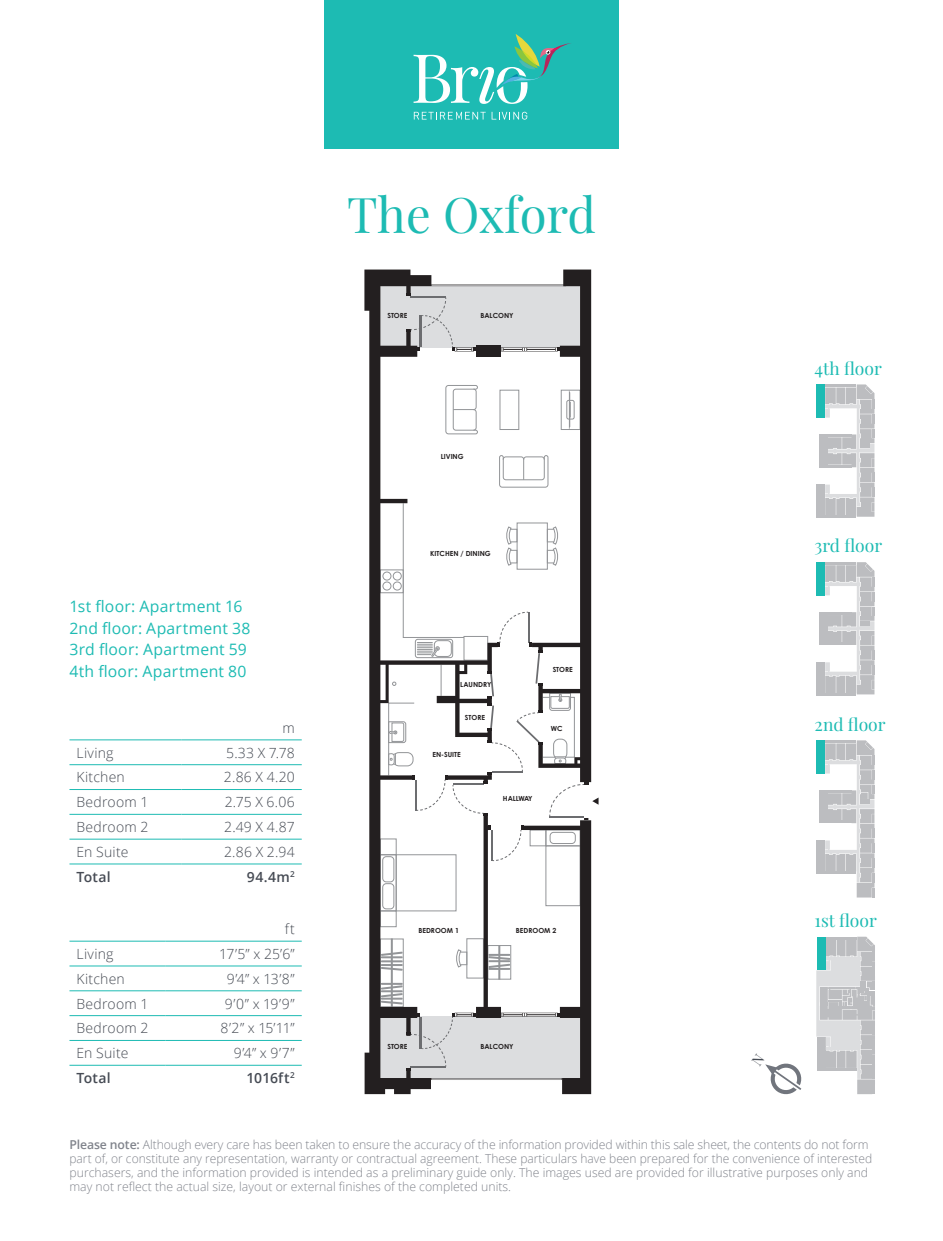
<style>
.page{position:relative;width:943px;height:1241px;background:#fff}
.page>*{position:absolute;margin:0;border:0;box-sizing:border-box;transform-origin:0 0}
.t1{font:49px "Playfair Display";letter-spacing:-.005em;color:#1dbbb3}
.t2{font:17.5px "Playfair Display";color:#1dbbb3}
.t3{font:15.75px/21.7px "Open Sans";letter-spacing:.015em;color:#1dbbb3}
.t4{font:300 14px "Open Sans";letter-spacing:.015em;color:#464b54}
.t5{font:600 14px "Open Sans";letter-spacing:.015em;color:#464b54}
.t6{font:300 12.25px/14px "Open Sans";color:#81848c}
.t7{font:700 7px "Century Gothic";color:#231f20}
.t8{font:700 7px "Century Gothic";letter-spacing:-.045em;color:#231f20}
.s1{font-weight:600}
</style>
<div class="page">
<div style="left:324px;top:0;width:294px;height:149px;background:#1dbbb3"></div>
<svg style="left:414px;top:112px;width:71px;height:7px"></svg>
<svg style="left:491px;top:112px;width:36px;height:8px"></svg>
<svg style="left:413px;top:34px;width:158px;height:70px"></svg>
<svg style="left:816px;top:562px;width:58px;height:134px"></svg>
<svg style="left:816px;top:384px;width:58px;height:134px"></svg>
<svg style="left:816px;top:740px;width:58px;height:157px"></svg>
<svg style="left:816px;top:936px;width:59px;height:157px;background:#cad0d2"></svg>
<hr style="left:69px;top:940px;width:96px;height:1px;background:#1dbbb3">
<hr style="left:165px;top:940px;width:137px;height:1px;background:#1dbbb3">
<hr style="left:69px;top:965px;width:96px;height:1px;background:#1dbbb3">
<hr style="left:165px;top:965px;width:137px;height:1px;background:#1dbbb3">
<hr style="left:69px;top:990px;width:96px;height:1px;background:#1dbbb3">
<hr style="left:165px;top:990px;width:137px;height:1px;background:#1dbbb3">
<hr style="left:69px;top:1015px;width:96px;height:1px;background:#1dbbb3">
<hr style="left:165px;top:1015px;width:137px;height:1px;background:#1dbbb3">
<hr style="left:69px;top:1039px;width:96px;height:1px;background:#1dbbb3">
<hr style="left:165px;top:1039px;width:137px;height:1px;background:#1dbbb3">
<hr style="left:69px;top:1064px;width:96px;height:1px;background:#1dbbb3">
<hr style="left:165px;top:1064px;width:137px;height:1px;background:#1dbbb3">
<hr style="left:69px;top:739px;width:113px;height:1px;background:#1dbbb3">
<hr style="left:182px;top:739px;width:120px;height:1px;background:#1dbbb3">
<hr style="left:69px;top:764px;width:113px;height:1px;background:#1dbbb3">
<hr style="left:182px;top:764px;width:120px;height:1px;background:#1dbbb3">
<hr style="left:69px;top:789px;width:113px;height:1px;background:#1dbbb3">
<hr style="left:182px;top:789px;width:120px;height:1px;background:#1dbbb3">
<hr style="left:69px;top:813px;width:113px;height:1px;background:#1dbbb3">
<hr style="left:182px;top:813px;width:120px;height:1px;background:#1dbbb3">
<hr style="left:69px;top:838px;width:113px;height:1px;background:#1dbbb3">
<hr style="left:182px;top:838px;width:120px;height:1px;background:#1dbbb3">
<hr style="left:69px;top:863px;width:113px;height:1px;background:#1dbbb3">
<hr style="left:182px;top:863px;width:120px;height:1px;background:#1dbbb3">
<svg style="left:364px;top:269px;width:17px;height:824px;fill:#231f20"></svg>
<svg style="left:381px;top:269px;width:217px;height:824px"></svg>
<svg style="left:765px;top:1063px;width:37px;height:32px"></svg>
<h1 class="t1" style="left:347px;top:184px;width:250px">The Oxford</h1>
<p class="t3" style="left:69px;top:595px;width:182px">1st floor: Apartment 16<br>2nd floor: Apartment 38<br>3rd floor: Apartment 59<br>4th floor: Apartment 80</p>
<p class="t4" style="left:282px;top:718px;width:14px">m</p>
<p class="t4" style="left:76px;top:742px;width:39px">Living</p>
<p class="t4" style="left:226px;top:742px;width:70px">5.33 X 7.78</p>
<p class="t4" style="left:76px;top:767px;width:50px">Kitchen</p>
<p class="t4" style="left:224px;top:767px;width:72px">2.86 X 4.20</p>
<p class="t4" style="left:76px;top:792px;width:73px">Bedroom 1</p>
<p class="t4" style="left:225px;top:792px;width:72px">2.75 X 6.06</p>
<p class="t4" style="left:76px;top:817px;width:73px">Bedroom 2</p>
<p class="t4" style="left:224px;top:817px;width:72px">2.49 X 4.87</p>
<p class="t4" style="left:76px;top:842px;width:53px">En Suite</p>
<p class="t4" style="left:224px;top:842px;width:72px">2.86 X 2.94</p>
<p class="t5" style="left:76px;top:866px;width:36px">Total</p>
<p class="t5" style="left:247px;top:866px;width:49px">94.4m<sup>2</sup></p>
<p class="t4" style="left:285px;top:919px;width:11px">ft</p>
<p class="t4" style="left:76px;top:944px;width:39px">Living</p>
<p class="t4" style="left:219px;top:944px;width:77px">17’5” x 25’6”</p>
<p class="t4" style="left:76px;top:968px;width:50px">Kitchen</p>
<p class="t4" style="left:227px;top:968px;width:70px">9’4” x 13’8”</p>
<p class="t4" style="left:76px;top:993px;width:73px">Bedroom 1</p>
<p class="t4" style="left:225px;top:993px;width:71px">9’0” x 19’9”</p>
<p class="t4" style="left:76px;top:1018px;width:73px">Bedroom 2</p>
<p class="t4" style="left:220px;top:1018px;width:76px">8’2” x 15’11”</p>
<p class="t4" style="left:76px;top:1043px;width:53px">En Suite</p>
<p class="t4" style="left:234px;top:1043px;width:63px">9’4” x 9’7”</p>
<p class="t5" style="left:76px;top:1068px;width:36px">Total</p>
<p class="t5" style="left:246px;top:1068px;width:50px">1016ft<sup>2</sup></p>
<p class="t7" style="left:387px;top:311px;width:22px">STORE</p>
<p class="t7" style="left:480px;top:311px;width:35px">BALCONY</p>
<p class="t7" style="left:441px;top:452px;width:24px">LIVING</p>
<p class="t7" style="left:430px;top:549px;width:62px">KITCHEN / DINING</p>
<p class="t7" style="left:460px;top:679px;width:33px">LAUNDRY</p>
<p class="t7" style="left:465px;top:713px;width:22px">STORE</p>
<p class="t7" style="left:432px;top:749px;width:30px">EN-SUITE</p>
<p class="t8" style="left:503px;top:794px;width:31px">HALLWAY</p>
<p class="t7" style="left:552px;top:665px;width:22px">STORE</p>
<p class="t7" style="left:551px;top:724px;width:13px">WC</p>
<p class="t7" style="left:418px;top:925px;width:42px">BEDROOM 1</p>
<p class="t7" style="left:516px;top:926px;width:42px">BEDROOM 2</p>
<p class="t7" style="left:387px;top:1042px;width:22px">STORE</p>
<p class="t7" style="left:480px;top:1042px;width:35px">BALCONY</p>
<h2 class="t2" style="left:814px;top:357px;width:69px">4th floor</h2>
<h2 class="t2" style="left:814px;top:535px;width:69px">3rd floor</h2>
<h2 class="t2" style="left:814px;top:713px;width:73px">2nd floor</h2>
<h2 class="t2" style="left:814px;top:909px;width:64px">1st floor</h2>
<p class="t6" style="left:69px;top:1137px;width:804px"><span class="s1">Please note:</span> Although every care has been taken to ensure the accuracy of the information provided within this sale sheet, the contents do not form part of, or constitute any representation, warranty or contractual agreement. These particulars have been prepared for the convenience of interested purchasers, and the information provided is intended as a preliminary guide only. The images used are provided for illustrative purposes only and may not reflect the actual size, layout or external finishes of the completed units.</p>
</div>
